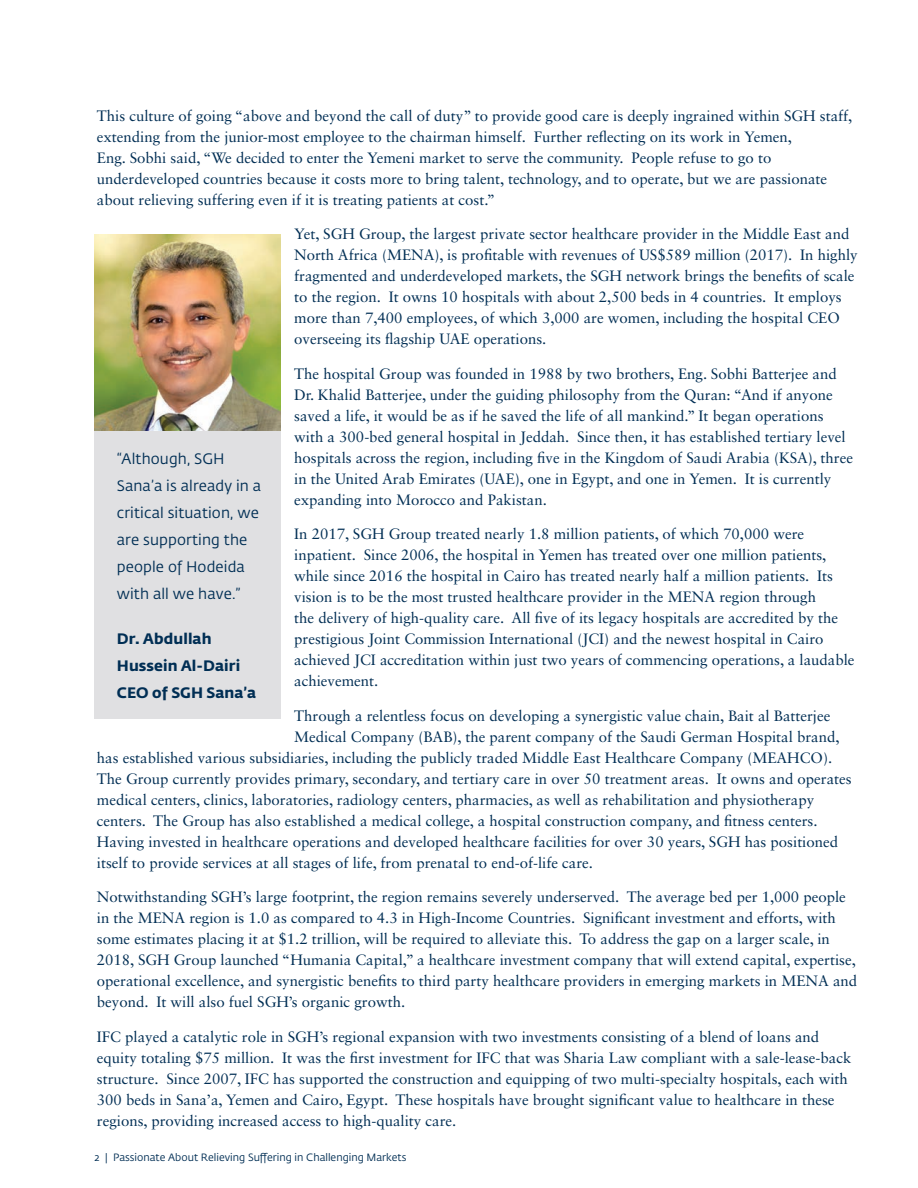
<style>
.page{position:relative;width:918px;height:1188px;background:#fff}
.page>*{position:absolute;margin:0;border:0;box-sizing:border-box;transform-origin:0 0}
.t1{font:15px/21px "Sabon LT Std";color:#002e54}
.t2{font:15px/27px "Fedra Sans Std";letter-spacing:.01em;color:#002e54}
.t3{font:700 15px/27px "Fedra Sans Std";letter-spacing:.005em;color:#002e54}
.t4{font:10.5px "Fedra Sans Std";color:#002e54}
</style>
<div class="page">
<div style="left:94px;top:431px;width:187px;height:288px;background:#e0e0e2"></div>
<img style="left:95px;top:234px;width:185px;height:197px">
<p class="t1" style="left:97px;top:105px;width:757px">This culture of going “above and beyond the call of duty” to provide good care is deeply ingrained within SGH staff, extending from the junior-most employee to the chairman himself. Further reflecting on its work in Yemen,<br>Eng. Sobhi said, “We decided to enter the Yemeni market to serve the community. People refuse to go to underdeveloped countries because it costs more to bring talent, technology, and to operate, but we are passionate about relieving suffering even if it is treating patients at cost.”</p>
<p class="t1" style="left:294px;top:223px;width:565px">Yet, SGH Group, the largest private sector healthcare provider in the Middle East and North Africa (MENA), is profitable with revenues of US$589 million (2017). In highly fragmented and underdeveloped markets, the SGH network brings the benefits of scale to the region. It owns 10 hospitals with about 2,500 beds in 4 countries. It employs more than 7,400 employees, of which 3,000 are women, including the hospital CEO overseeing its flagship UAE operations.</p>
<p class="t1" style="left:294px;top:363px;width:560px">The hospital Group was founded in 1988 by two brothers, Eng. Sobhi Batterjee and Dr. Khalid Batterjee, under the guiding philosophy from the Quran: “And if anyone saved a life, it would be as if he saved the life of all mankind.” It began operations with a 300-bed general hospital in Jeddah. Since then, it has established tertiary level hospitals across the region, including five in the Kingdom of Saudi Arabia (KSA), three in the United Arab Emirates (UAE), one in Egypt, and one in Yemen. It is currently expanding into Morocco and Pakistan.</p>
<p class="t1" style="left:294px;top:523px;width:562px">In 2017, SGH Group treated nearly 1.8 million patients, of which 70,000 were inpatient. Since 2006, the hospital in Yemen has treated over one million patients, while since 2016 the hospital in Cairo has treated nearly half a million patients. Its vision is to be the most trusted healthcare provider in the MENA region through<br>the delivery of high-quality care. All five of its legacy hospitals are accredited by the prestigious Joint Commission International (JCI) and the newest hospital in Cairo achieved JCI accreditation within just two years of commencing operations, a laudable achievement.</p>
<p class="t1" style="left:294px;top:705px;width:538px">Through a relentless focus on developing a synergistic value chain, Bait al Batterjee</p>
<p class="t1" style="left:294px;top:726px;width:547px">Medical Company (BAB), the parent company of the Saudi German Hospital brand,</p>
<p class="t1" style="left:97px;top:747px;width:737px">has established various subsidiaries, including the publicly traded Middle East Healthcare Company (MEAHCO).</p>
<p class="t1" style="left:97px;top:768px;width:756px">The Group currently provides primary, secondary, and tertiary care in over 50 treatment areas. It owns and operates</p>
<p class="t1" style="left:97px;top:789px;width:719px">medical centers, clinics, laboratories, radiology centers, pharmacies, as well as rehabilitation and physiotherapy</p>
<p class="t1" style="left:97px;top:810px;width:722px">centers. The Group has also established a medical college, a hospital construction company, and fitness centers.</p>
<p class="t1" style="left:97px;top:831px;width:743px">Having invested in healthcare operations and developed healthcare facilities for over 30 years, SGH has positioned</p>
<p class="t1" style="left:97px;top:852px;width:498px">itself to provide services at all stages of life, from prenatal to end-of-life care.</p>
<p class="t1" style="left:97px;top:886px;width:762px">Notwithstanding SGH’s large footprint, the region remains severely underserved. The average bed per 1,000 people in the MENA region is 1.0 as compared to 4.3 in High-Income Countries. Significant investment and efforts, with some estimates placing it at $1.2 trillion, will be required to alleviate this. To address the gap on a larger scale, in 2018, SGH Group launched “Humania Capital,” a healthcare investment company that will extend capital, expertise, operational excellence, and synergistic benefits to third party healthcare providers in emerging markets in MENA and beyond. It will also fuel SGH’s organic growth.</p>
<p class="t1" style="left:97px;top:1026px;width:756px">IFC played a catalytic role in SGH’s regional expansion with two investments consisting of a blend of loans and equity totaling $75 million. It was the first investment for IFC that was Sharia Law compliant with a sale-lease-back structure. Since 2007, IFC has supported the construction and equipping of two multi-specialty hospitals, each with 300 beds in Sana’a, Yemen and Cairo, Egypt. These hospitals have brought significant value to healthcare in these regions, providing increased access to high-quality care.</p>
<p class="t2" style="left:117px;top:445px;width:146px">“Although, SGH<br>Sana’a is already in a critical situation, we are supporting the people of Hodeida with all we have.”</p>
<p class="t3" style="left:117px;top:625px;width:141px">Dr. Abdullah<br>Hussein Al-Dairi<br>CEO of SGH Sana’a</p>
<p class="t4" style="left:94px;top:1151px;width:313px">2 | Passionate About Relieving Suffering in Challenging Markets</p>
</div>
